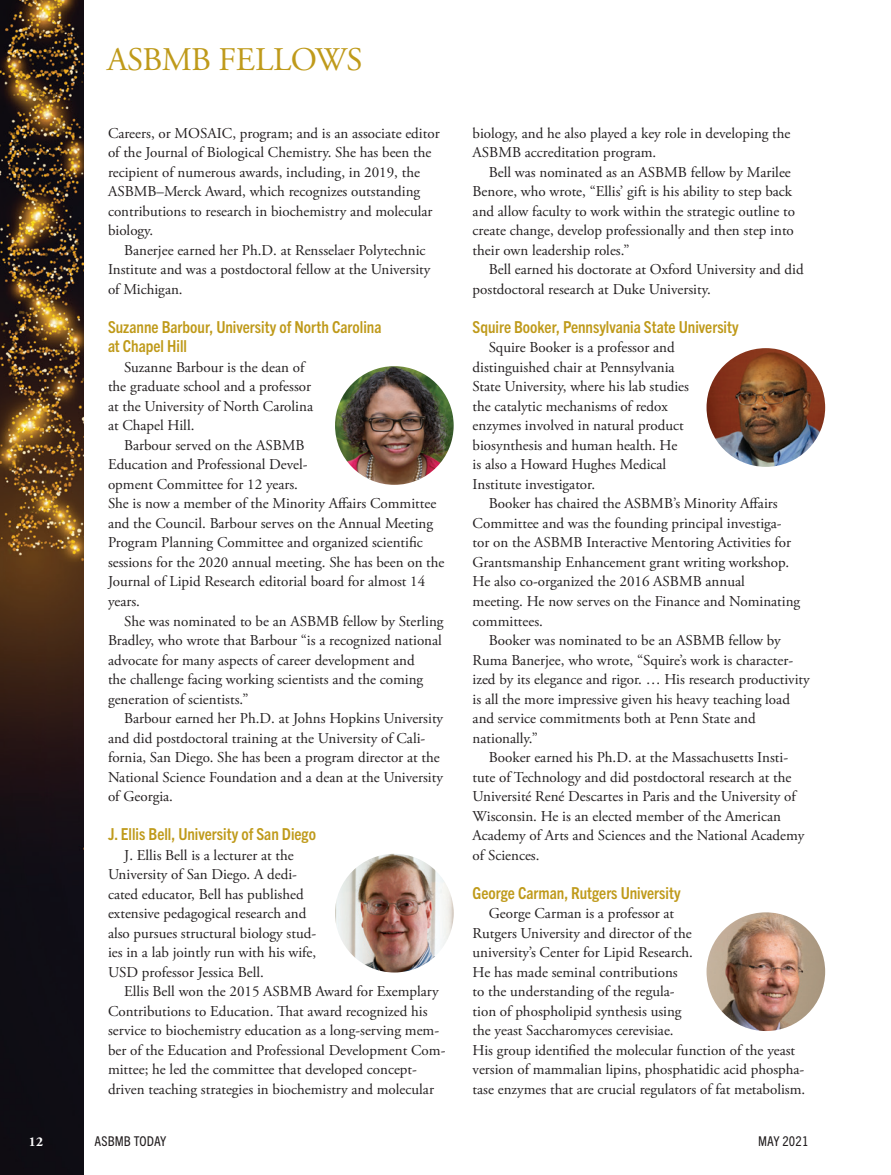
<style>
.page{position:relative;width:891px;height:1175px;background:#fff}
.page>*{position:absolute;margin:0;border:0;box-sizing:border-box;transform-origin:0 0}
.Header_largest{font:33px "Adobe Garamond Pro";letter-spacing:-.02em;color:#bf9a1a}
.Award_text{font:700 condensed 16.5px/19.5px "Trade Gothic Next LT Pro";color:#bf9a1a}
.Award_text-2{font:15px/19.5px "Adobe Garamond Pro";color:#231f20}
.t1{font:condensed 13.5px "Trade Gothic Next LT Pro";letter-spacing:.01em;color:#231f20}
.AT_folio1{font:700 13.5px "Adobe Garamond Pro";color:#fff}
</style>
<div class="page">
<img style="left:335px;top:853px;width:119px;height:119px;border-radius:59px">
<img style="left:707px;top:348px;width:118px;height:119px;border-radius:59px">
<img style="left:707px;top:912px;width:118px;height:119px;border-radius:59px">
<img style="left:335px;top:366px;width:119px;height:119px;border-radius:59px">
<img style="left:0;top:0;width:83px;height:1174px">
<p class="AT_folio1" style="left:29px;top:1133px;width:16px">12</p>
<p class="Header_largest" style="left:107px;top:39px;width:257px">ASBMB FELLOWS</p>
<p class="Award_text-2" style="left:108px;top:124px;width:333px">Careers, or MOSAIC, program; and is an associate editor of the Journal of Biological Chemistry. She has been the recipient of numerous awards, including, in 2019, the ASBMB–Merck Award, which recognizes outstanding contributions to research in biochemistry and molecular biology.</p>
<p class="Award_text-2" style="left:108px;top:241px;width:324px;text-indent:16px">Banerjee earned her Ph.D. at Rensselaer Polytechnic<br>Institute and was a postdoctoral fellow at the University of Michigan.</p>
<p class="Award_text" style="left:108px;top:316px;width:275px">Suzanne Barbour, University of North Carolina at Chapel Hill</p>
<p class="Award_text-2" style="left:108px;top:358px;width:207px;text-indent:16px">Suzanne Barbour is the dean of the graduate school and a professor at the University of North Carolina at Chapel Hill.</p>
<p class="Award_text-2" style="left:108px;top:436px;width:338px;text-indent:16px">Barbour served on the ASBMB<br>Education and Professional Devel-<br>opment Committee for 12 years.<br>She is now a member of the Minority Affairs Committee and the Council. Barbour serves on the Annual Meeting Program Planning Committee and organized scientific sessions for the 2020 annual meeting. She has been on the Journal of Lipid Research editorial board for almost 14 years.</p>
<p class="Award_text-2" style="left:108px;top:611px;width:337px;text-indent:16px">She was nominated to be an ASBMB fellow by Sterling Bradley, who wrote that Barbour “is a recognized national advocate for many aspects of career development and<br>the challenge facing working scientists and the coming generation of scientists.”</p>
<p class="Award_text-2" style="left:108px;top:709px;width:337px;text-indent:16px">Barbour earned her Ph.D. at Johns Hopkins University and did postdoctoral training at the University of Cali&shy;fornia, San Diego. She has been a program director at the National Science Foundation and a dean at the University of Georgia.</p>
<p class="Award_text" style="left:108px;top:823px;width:210px">J. Ellis Bell, University of San Diego</p>
<p class="Award_text-2" style="left:108px;top:845px;width:210px;text-indent:16px">J. Ellis Bell is a lecturer at the University of San Diego. A dedi&shy;cated educator, Bell has published extensive pedagogical research and also pursues structural biology stud&shy;ies in a lab jointly run with his wife, USD professor Jessica Bell.</p>
<p class="Award_text-2" style="left:108px;top:982px;width:339px;text-indent:16px">Ellis Bell won the 2015 ASBMB Award for Exemplary Contributions to Education. That award recognized his service to biochemistry education as a long-serving mem&shy;ber of the Education and Professional Development Com&shy;mittee; he led the committee that developed concept&shy;driven teaching strategies in biochemistry and molecular</p>
<p class="Award_text-2" style="left:473px;top:124px;width:319px">biology, and he also played a key role in developing the<br>ASBMB accreditation program.</p>
<p class="Award_text-2" style="left:473px;top:163px;width:324px;text-indent:16px">Bell was nominated as an ASBMB fellow by Marilee Benore, who wrote, “Ellis’ gift is his ability to step back and allow faculty to work within the strategic outline to create change, develop professionally and then step into their own leadership roles.”</p>
<p class="Award_text-2" style="left:473px;top:260px;width:333px;text-indent:16px">Bell earned his doctorate at Oxford University and did postdoctoral research at Duke University.</p>
<p class="Award_text" style="left:473px;top:316px;width:268px">Squire Booker, Pennsylvania State University</p>
<p class="Award_text-2" style="left:473px;top:338px;width:218px;text-indent:16px">Squire Booker is a professor and distinguished chair at Pennsylvania State University, where his lab studies the catalytic mechanisms of redox enzymes involved in natural product biosynthesis and human health. He is also a Howard Hughes Medical Institute investigator.</p>
<p class="Award_text-2" style="left:473px;top:494px;width:329px;text-indent:16px">Booker has chaired the ASBMB’s Minority Affairs Committee and was the founding principal investiga&shy;tor on the ASBMB Interactive Mentoring Activities for Grantsmanship Enhancement grant writing workshop.<br>He also co-organized the 2016 ASBMB annual<br>meeting. He now serves on the Finance and Nominating committees.</p>
<p class="Award_text-2" style="left:473px;top:631px;width:339px;text-indent:16px">Booker was nominated to be an ASBMB fellow by Ruma Banerjee, who wrote, “Squire’s work is character&shy;ized by its elegance and rigor. … His research productivity is all the more impressive given his heavy teaching load and service commitments both at Penn State and nationally.”</p>
<p class="Award_text-2" style="left:473px;top:748px;width:333px;text-indent:16px">Booker earned his Ph.D. at the Massachusetts Insti&shy;tute of Technology and did postdoctoral research at the Université René Descartes in Paris and the University of Wisconsin. He is an elected member of the American Academy of Arts and Sciences and the National Academy of Sciences.</p>
<p class="Award_text" style="left:473px;top:881px;width:210px">George Carman, Rutgers University</p>
<p class="Award_text-2" style="left:473px;top:904px;width:334px;text-indent:16px">George Carman is a professor at<br>Rutgers University and director of the<br>university’s Center for Lipid Research.<br>He has made seminal contributions<br>to the understanding of the regula-<br>tion of phospholipid synthesis using<br>the yeast Saccharomyces cerevisiae.<br>His group identified the molecular function of the yeast version of mammalian lipins, phosphatidic acid phospha&shy;tase enzymes that are crucial regulators of fat metabolism.</p>
<p class="t1" style="left:94px;top:1131px;width:73px">ASBMB TODAY</p>
<p class="t1" style="left:758px;top:1131px;width:52px">MAY 2021</p>
</div>
